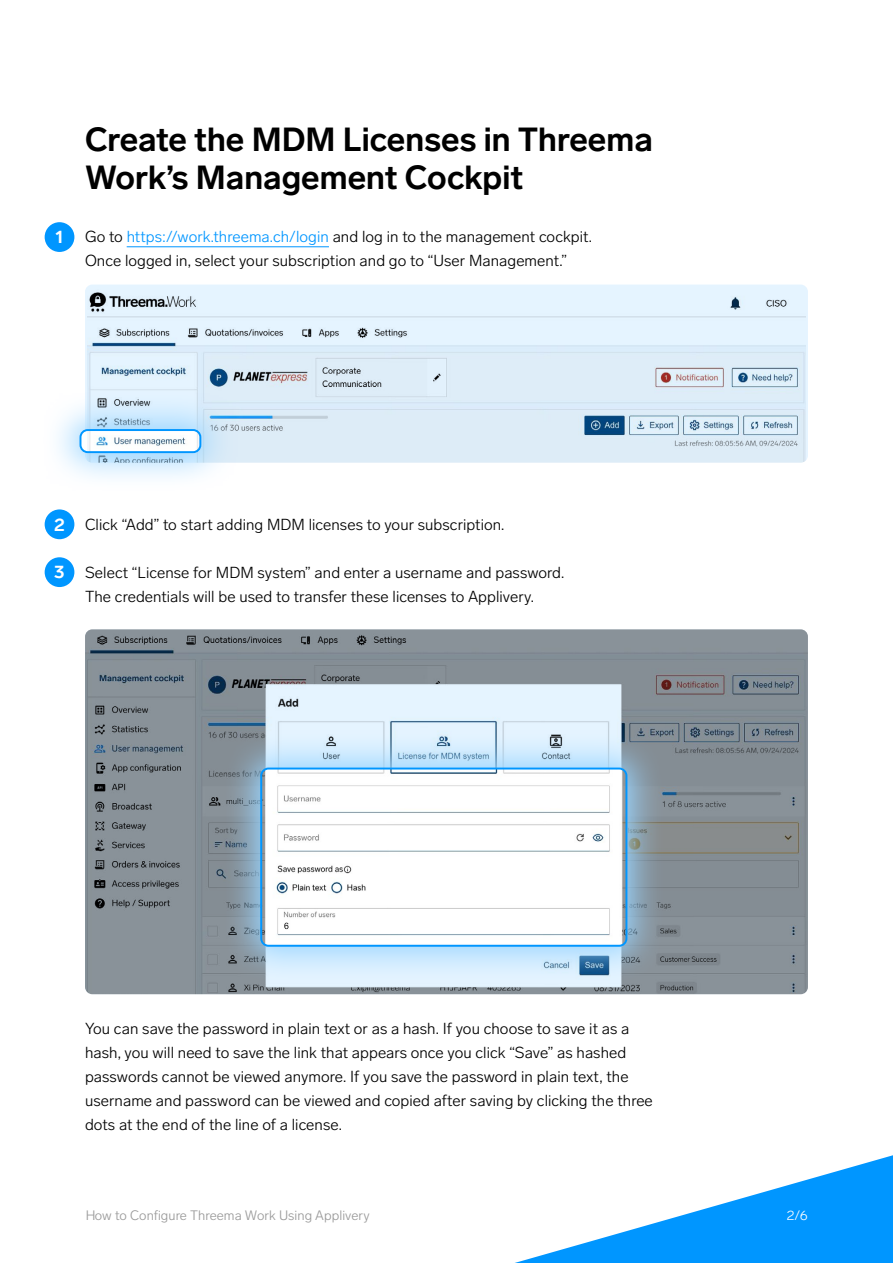
<style>
.page{position:relative;width:893px;height:1263px;background:#fff}
.page>*{position:absolute;margin:0;border:0;box-sizing:border-box;transform-origin:0 0}
.t1{font:700 33px/37.5px "Lab Grotesque";color:#000}
.t2{font:700 18px "Lab Grotesque";color:#fff}
.t3{font:300 15.75px/24px "Lab Grotesque";letter-spacing:.005em;color:#000}
.t4{font:300 13.5px "Lab Grotesque";letter-spacing:.005em;color:#999}
.t5{font:300 13.5px "Lab Grotesque";color:#fff}
.s1{color:#0096ff}
</style>
<div class="page">
<svg style="left:515px;top:1155px;width:378px;height:108px"></svg>
<hr style="left:127px;top:246px;width:202px;height:1px;background:#0096ff">
<div style="left:85px;top:285px;width:723px;height:178px;background:#e5f4ff;border-radius:7px"></div>
<img style="left:87px;top:292px;width:718px;height:170px">
<div style="left:45px;top:222px;width:29px;height:30px;background:#0096ff;border-radius:50%"></div>
<div style="left:45px;top:509px;width:29px;height:30px;background:#0096ff;border-radius:50%"></div>
<div style="left:45px;top:557px;width:29px;height:30px;background:#0096ff;border-radius:50%"></div>
<svg style="left:58px;top:392px;width:180px;height:86px"></svg>
<div style="left:80px;top:430px;width:120px;height:22px;background:#fff;border-radius:7px"></div>
<img style="left:87px;top:430px;width:113px;height:22px">
<div style="left:80px;top:429px;width:121px;height:24px;border:2px solid #0096ff;border-radius:7px"></div>
<img style="left:85px;top:629px;width:723px;height:365px">
<svg style="left:223px;top:730px;width:442px;height:254px;background:#acc3d4"></svg>
<img style="left:261px;top:768px;width:365px;height:178px">
<div style="left:260px;top:767px;width:367px;height:180px;border:2px solid #0096ff;border-radius:7px"></div>
<p class="t2" style="left:55px;top:226px;width:10px">1</p>
<h1 class="t1" style="left:85px;top:121px;width:569px">Create the MDM Licenses in Threema<br>Work’s Management Cockpit</h1>
<p class="t3" style="left:85px;top:225px;width:509px">Go to <span class="s1">https://work.threema.ch/login</span> and log in to the management cockpit.<br>Once logged in, select your subscription and go to “User Management.”</p>
<p class="t2" style="left:54px;top:514px;width:12px">2</p>
<p class="t2" style="left:54px;top:561px;width:12px">3</p>
<p class="t3" style="left:85px;top:513px;width:421px">Click “Add” to start adding MDM licenses to your subscription.</p>
<p class="t3" style="left:85px;top:561px;width:481px">Select “License for MDM system” and enter a username and password.<br>The credentials will be used to transfer these licenses to Applivery.</p>
<p class="t3" style="left:85px;top:1017px;width:569px">You can save the password in plain text or as a hash. If you choose to save it as a hash, you will need to save the link that appears once you click “Save” as hashed passwords cannot be viewed anymore. If you save the password in plain text, the username and password can be viewed and copied after saving by clicking the three dots at the end of the line of a license.</p>
<p class="t4" style="left:85px;top:1208px;width:286px">How to Configure Threema Work Using Applivery</p>
<p class="t5" style="left:787px;top:1208px;width:23px">2/6</p>
</div>
